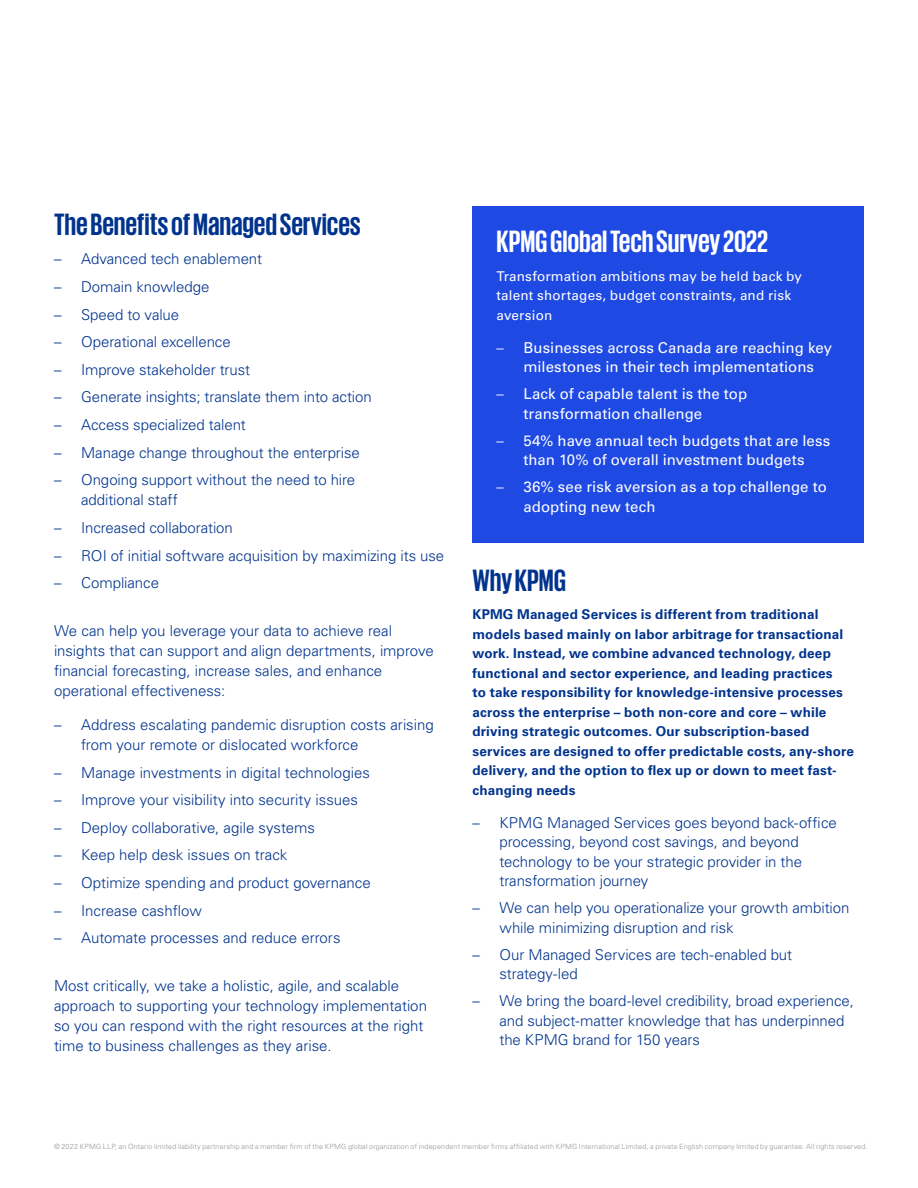
<style>
.page{position:relative;width:918px;height:1188px;background:#fff}
.page>*{position:absolute;margin:0;border:0;box-sizing:border-box;transform-origin:0 0}
.t1{font:700 31.5px "KPMG";letter-spacing:-.005em;color:#00338d}
.t2{font:700 31.5px "KPMG";letter-spacing:-.005em;color:#fff}
.t3{font:300 15px/20.1px "Univers LT Std";letter-spacing:-.005em;color:#00338d}
.t4{font:15px/19.5px "Univers LT Std";letter-spacing:.005em;color:#fff}
.t5{font:700 13.5px/19.5px "Univers LT Std";letter-spacing:.015em;color:#00338d}
.t6{font:13.5px/19.5px "Univers LT Std";letter-spacing:.01em;color:#fff}
.t7{font:300 7.2px "Univers LT Std";letter-spacing:.02em;color:#939598}
.s1{font-weight:300}
</style>
<div class="page">
<div style="left:472px;top:207px;width:392px;height:336px;background:#1e49e2"></div>
<h1 class="t1" style="left:54px;top:209px;width:308px">The Benefits of Managed Services</h1>
<p class="t3" style="left:54px;top:249px;width:210px">– Advanced tech enablement</p>
<p class="t3" style="left:54px;top:277px;width:157px">– Domain knowledge</p>
<p class="t3" style="left:54px;top:304px;width:127px">– Speed to value</p>
<p class="t3" style="left:54px;top:332px;width:178px">– Operational excellence</p>
<p class="t3" style="left:54px;top:360px;width:198px">– Improve stakeholder trust</p>
<p class="t3" style="left:54px;top:387px;width:319px">– Generate insights; translate them into action</p>
<p class="t3" style="left:54px;top:415px;width:193px">– Access specialized talent</p>
<p class="t3" style="left:54px;top:442px;width:307px">– Manage change throughout the enterprise</p>
<p class="t3" style="left:81px;top:470px;width:276px;text-indent:-27px">– Ongoing support without the need to hire additional staff</p>
<p class="t3" style="left:54px;top:518px;width:180px">– Increased collaboration</p>
<p class="t3" style="left:54px;top:545px;width:392px">– ROI of initial software acquisition by maximizing its use</p>
<p class="t3" style="left:54px;top:573px;width:107px">– Compliance</p>
<p class="t3" style="left:54px;top:621px;width:381px">We can help you leverage your data to achieve real insights that can support and align departments, improve financial forecasting, increase sales, and enhance operational effectiveness:</p>
<p class="t3" style="left:81px;top:714px;width:354px;text-indent:-27px">– Address escalating pandemic disruption costs arising from your remote or dislocated workforce</p>
<p class="t3" style="left:54px;top:762px;width:317px">– Manage investments in digital technologies</p>
<p class="t3" style="left:54px;top:790px;width:305px">– Improve your visibility into security issues</p>
<p class="t3" style="left:54px;top:817px;width:262px">– Deploy collaborative, agile systems</p>
<p class="t3" style="left:54px;top:845px;width:235px">– Keep help desk issues on track</p>
<p class="t3" style="left:54px;top:873px;width:318px">– Optimize spending and product governance</p>
<p class="t3" style="left:54px;top:900px;width:149px">– Increase cashflow</p>
<p class="t3" style="left:54px;top:928px;width:288px">– Automate processes and reduce errors</p>
<p class="t3" style="left:54px;top:976px;width:375px">Most critically, we take a holistic, agile, and scalable approach to supporting your technology implementation so you can respond with the right resources at the right time to business challenges as they arise.</p>
<h1 class="t2" style="left:496px;top:226px;width:273px">KPMG Global Tech Survey 2022</h1>
<p class="t6" style="left:496px;top:266px;width:307px">Transformation ambitions may be held back by talent shortages, budget constraints, and risk aversion</p>
<p class="t4" style="left:524px;top:338px;width:310px;text-indent:-27px"><span class="s1">–</span> Businesses across Canada are reaching key milestones in their tech implementations</p>
<p class="t4" style="left:524px;top:384px;width:225px;text-indent:-27px"><span class="s1">–</span> Lack of capable talent is the top transformation challenge</p>
<p class="t4" style="left:496px;top:431px;width:335px;text-align:center"><span class="s1">–</span> 54% have annual tech budgets that are less than 10% of overall investment budgets</p>
<p class="t4" style="left:524px;top:477px;width:305px;text-indent:-27px"><span class="s1">–</span> 36% see risk aversion as a top challenge to adopting new tech</p>
<h1 class="t1" style="left:472px;top:564px;width:95px">Why KPMG</h1>
<p class="t5" style="left:472px;top:605px;width:383px">KPMG Managed Services is different from traditional models based mainly on labor arbitrage for transactional work. Instead, we combine advanced technology, deep functional and sector experience, and leading practices<br>to take responsibility for knowledge-intensive processes across the enterprise – both non-core and core – while driving strategic outcomes. Our subscription-based services are designed to offer predictable costs, any-shore delivery, and the option to flex up or down to meet fast&shy;changing needs</p>
<p class="t3" style="left:500px;top:813px;width:339px;line-height:19.5px;text-indent:-27px">– KPMG Managed Services goes beyond back-office processing, beyond cost savings, and beyond technology to be your strategic provider in the transformation journey</p>
<p class="t3" style="left:500px;top:898px;width:351px;line-height:19.5px;text-indent:-27px">– We can help you operationalize your growth ambition while minimizing disruption and risk</p>
<p class="t3" style="left:500px;top:945px;width:294px;line-height:19.5px;text-indent:-27px">– Our Managed Services are tech-enabled but strategy-led</p>
<p class="t3" style="left:500px;top:991px;width:356px;line-height:19.5px;text-indent:-27px">– We bring the board-level credibility, broad experience, and subject-matter knowledge that has underpinned the KPMG brand for 150 years</p>
<p class="t7" style="left:54px;top:1142px;width:815px">© 2022 KPMG LLP, an Ontario limited liability partnership and a member firm of the KPMG global organization of independent member firms affiliated with KPMG International Limited, a private English company limited by guarantee. All rights reserved.</p>
</div>
